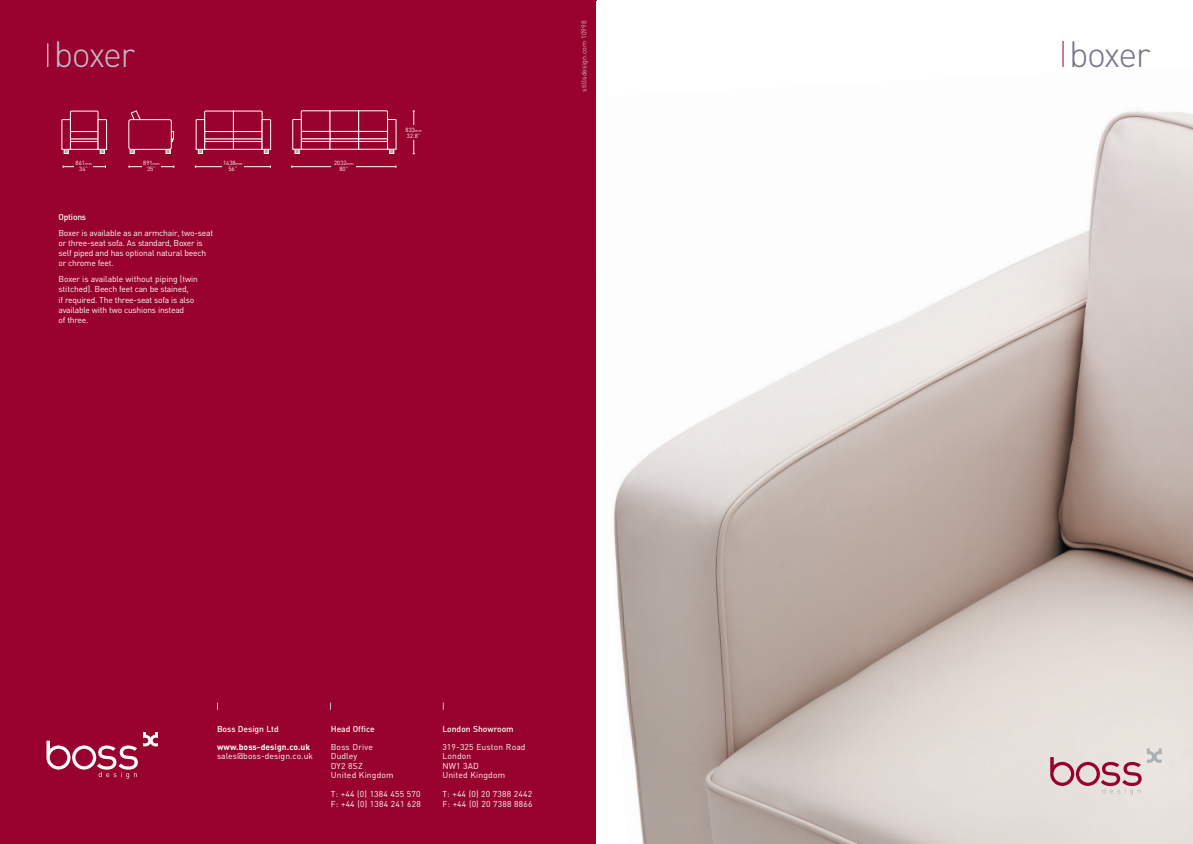
<style>
.page{position:relative;width:1193px;height:844px;background:#fff}
.page>*{position:absolute;margin:0;border:0;box-sizing:border-box;transform-origin:0 0}
.t1{font:300 36px "DIN";letter-spacing:-.05em;color:#757387}
.t2{font:300 36px "DIN";letter-spacing:-.05em;color:#bebeca}
.t3{font:8.5px/10.2px "DIN";letter-spacing:-.025em;color:#fff}
.t4{font:8.5px/9.5px "DIN";letter-spacing:.02em;color:#fff}
.t5{font:500 8.5px "DIN";color:#fff}
.t6{font:8.5px "DIN";letter-spacing:.01em;color:#fff}
.t7{font:700 8.5px "DIN";letter-spacing:.01em;color:#fff}
.t8{font:500 8.5px "DIN";letter-spacing:-.025em;color:#fff}
.t9{font:7px "DIN";color:#bebeca}
.t10{font:6px/6px "DIN";color:#fff;text-align:center}
.s1{font-size:4px}
</style>
<div class="page">
<div style="left:0;top:0;width:596px;height:844px;background:#98012d"></div>
<img style="left:613px;top:65px;width:579px;height:779px">
<svg style="left:1062px;top:41px;width:1px;height:26px"></svg>
<svg style="left:1050px;top:748px;width:111px;height:47px;background:#d9bcbf"></svg>
<svg style="left:46px;top:732px;width:112px;height:46px"></svg>
<svg style="left:128px;top:111px;width:46px;height:43px"></svg>
<svg style="left:62px;top:111px;width:45px;height:43px"></svg>
<svg style="left:195px;top:111px;width:76px;height:43px"></svg>
<svg style="left:292px;top:111px;width:104px;height:43px"></svg>
<svg style="left:48px;top:43px;width:1px;height:24px"></svg>
<hr style="left:63px;top:166px;width:42px;height:1px;background:#fff">
<div style="left:75px;top:158px;width:18px;height:15px;background:#98012d"></div>
<hr style="left:413px;top:111px;width:1px;height:43px;background:#fff">
<div style="left:404px;top:125px;width:19px;height:15px;background:#98012d"></div>
<hr style="left:129px;top:166px;width:45px;height:1px;background:#fff">
<div style="left:142px;top:158px;width:19px;height:15px;background:#98012d"></div>
<hr style="left:195px;top:166px;width:75px;height:1px;background:#fff">
<div style="left:222px;top:158px;width:22px;height:15px;background:#98012d"></div>
<hr style="left:292px;top:166px;width:104px;height:1px;background:#fff">
<div style="left:332px;top:158px;width:24px;height:15px;background:#98012d"></div>
<h1 class="t2" style="left:54px;top:32px;width:83px">boxer</h1>
<p class="t10" style="left:75px;top:160px;width:18px">861<span class="s1">mm<br></span>34”</p>
<p class="t10" style="left:143px;top:160px;width:18px">891<span class="s1">mm<br></span>35”</p>
<p class="t10" style="left:223px;top:160px;width:21px">1438<span class="s1">mm<br></span>56”</p>
<p class="t10" style="left:334px;top:160px;width:21px">2032<span class="s1">mm<br></span>80”</p>
<p class="t8" style="left:58px;top:211px;width:29px">Options</p>
<p class="t3" style="left:58px;top:227px;width:156px">Boxer is available as an armchair, two-seat or three-seat sofa. As standard, Boxer is self piped and has optional natural beech or chrome feet.</p>
<p class="t3" style="left:58px;top:274px;width:141px">Boxer is available without piping (twin stitched). Beech feet can be stained,<br>if required. The three-seat sofa is also available with two cushions instead<br>of three.</p>
<p class="t10" style="left:405px;top:127px;width:18px;text-align:left">833<span class="s1">mm<br></span>32.8”</p>
<p class="t9" style="left:579px;top:92px;width:72px;rotate:-90deg">stillsdesign.com 10998</p>
<p class="t5" style="left:217px;top:723px;width:63px">Boss Design Ltd</p>
<p class="t7" style="left:217px;top:741px;width:95px">www.boss-design.co.uk</p>
<p class="t6" style="left:217px;top:750px;width:98px">sales@boss-design.co.uk</p>
<p class="t5" style="left:331px;top:723px;width:45px">Head Office</p>
<p class="t4" style="left:331px;top:741px;width:64px">Boss Drive<br>Dudley<br>DY2 8SZ<br>United Kingdom</p>
<p class="t4" style="left:331px;top:789px;width:92px">T: +44 (0) 1384 455 570<br>F: +44 (0) 1384 241 628</p>
<p class="t5" style="left:442px;top:723px;width:73px">London Showroom</p>
<p class="t4" style="left:442px;top:741px;width:85px">319-325 Euston Road<br>London<br>NW1 3AD<br>United Kingdom</p>
<p class="t4" style="left:442px;top:789px;width:92px">T: +44 (0) 20 7388 2442<br>F: +44 (0) 20 7388 8866</p>
<h1 class="t1" style="left:1068px;top:32px;width:83px">boxer</h1>
</div>
